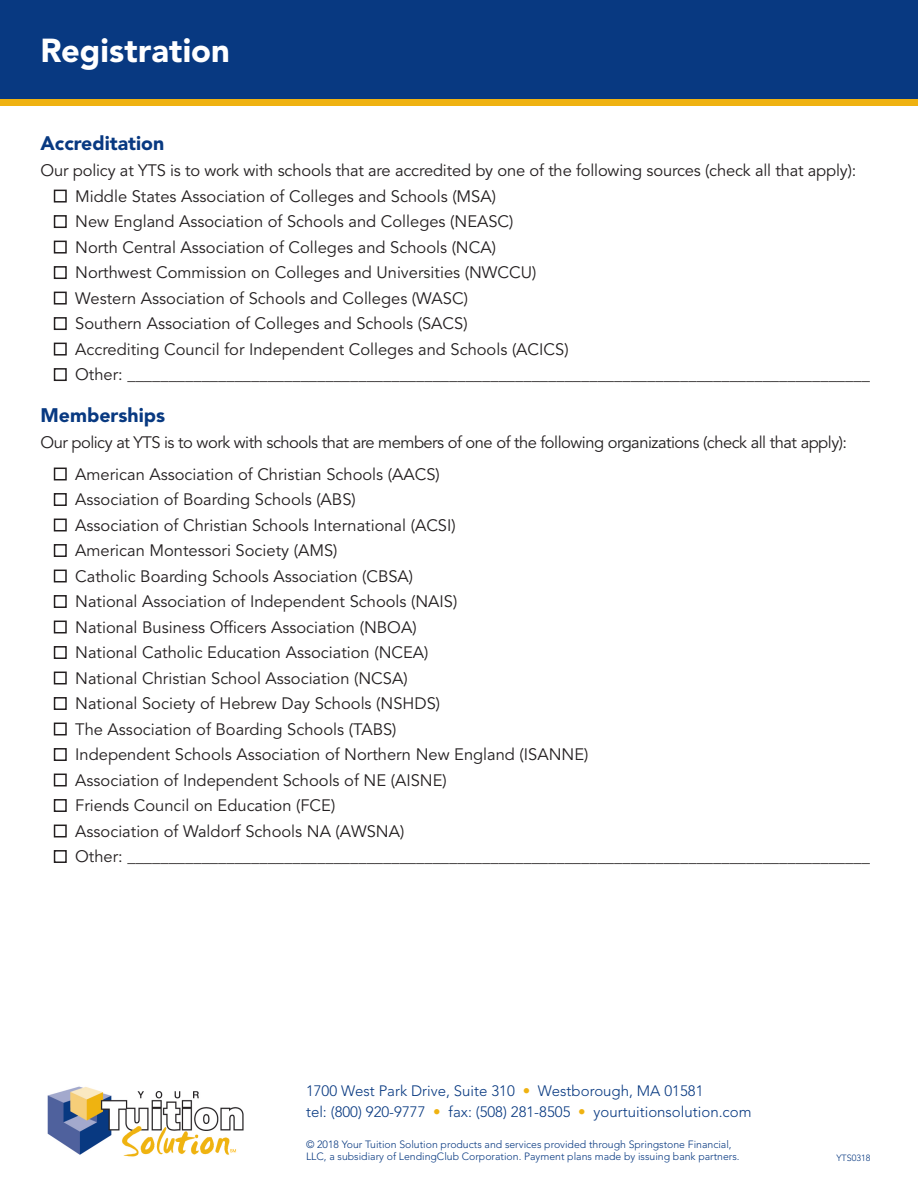
<style>
.page{position:relative;width:918px;height:1188px;background:#fff}
.page>*{position:absolute;margin:0;border:0;box-sizing:border-box;transform-origin:0 0}
.t1{font:900 33px "Avenir LT Std";color:#fff}
.t2{font:900 19.5px "Avenir LT Std";color:#083981}
.t3{font:16.5px "Avenir LT Std";color:#231f20}
.t4{font:16.5px "Avenir LT Std";letter-spacing:-.03em;color:#231f20}
.t5{font:300 15px "Avenir LT Std";color:#083981}
.t6{font:300 10.5px/12.6px "Avenir LT Std";color:#083981}
.t7{font:300 9px "Avenir LT Std";color:#083981}
.s1{color:#efb211}
</style>
<div class="page">
<div style="left:0;top:0;width:918px;height:104px;background:#083981"></div>
<div style="left:0;top:99px;width:918px;height:7px;background:#efb211"></div>
<div style="left:54px;top:190px;width:13px;height:13px;border:2px solid #231f20"></div>
<div style="left:54px;top:215px;width:13px;height:13px;border:2px solid #231f20"></div>
<div style="left:54px;top:241px;width:13px;height:13px;border:2px solid #231f20"></div>
<div style="left:54px;top:266px;width:13px;height:13px;border:2px solid #231f20"></div>
<div style="left:54px;top:292px;width:13px;height:13px;border:2px solid #231f20"></div>
<div style="left:54px;top:317px;width:13px;height:13px;border:2px solid #231f20"></div>
<div style="left:54px;top:343px;width:13px;height:13px;border:2px solid #231f20"></div>
<div style="left:54px;top:368px;width:13px;height:13px;border:2px solid #231f20"></div>
<div style="left:54px;top:468px;width:13px;height:12px;border:2px solid #231f20"></div>
<div style="left:54px;top:493px;width:13px;height:13px;border:2px solid #231f20"></div>
<div style="left:54px;top:519px;width:13px;height:12px;border:2px solid #231f20"></div>
<div style="left:54px;top:544px;width:13px;height:13px;border:2px solid #231f20"></div>
<div style="left:54px;top:570px;width:13px;height:12px;border:2px solid #231f20"></div>
<div style="left:54px;top:595px;width:13px;height:13px;border:2px solid #231f20"></div>
<div style="left:54px;top:621px;width:13px;height:12px;border:2px solid #231f20"></div>
<div style="left:54px;top:646px;width:13px;height:13px;border:2px solid #231f20"></div>
<div style="left:54px;top:672px;width:13px;height:12px;border:2px solid #231f20"></div>
<div style="left:54px;top:697px;width:13px;height:13px;border:2px solid #231f20"></div>
<div style="left:54px;top:723px;width:13px;height:12px;border:2px solid #231f20"></div>
<div style="left:54px;top:748px;width:13px;height:13px;border:2px solid #231f20"></div>
<div style="left:54px;top:774px;width:13px;height:12px;border:2px solid #231f20"></div>
<div style="left:54px;top:799px;width:13px;height:13px;border:2px solid #231f20"></div>
<div style="left:54px;top:825px;width:13px;height:12px;border:2px solid #231f20"></div>
<div style="left:54px;top:850px;width:13px;height:13px;border:2px solid #231f20"></div>
<img style="left:47px;top:1086px;width:197px;height:71px">
<p class="t1" style="left:40px;top:30px;width:191px">Registration</p>
<p class="t2" style="left:40px;top:131px;width:125px">Accreditation</p>
<p class="t3" style="left:40px;top:161px;width:817px">Our policy at YTS is to work with schools that are accredited by one of the following sources (check all that apply):</p>
<p class="t3" style="left:75px;top:187px;width:422px">Middle States Association of Colleges and Schools (MSA)</p>
<p class="t3" style="left:75px;top:212px;width:440px">New England Association of Schools and Colleges (NEASC)</p>
<p class="t3" style="left:75px;top:238px;width:422px">North Central Association of Colleges and Schools (NCA)</p>
<p class="t3" style="left:75px;top:263px;width:463px">Northwest Commission on Colleges and Universities (NWCCU)</p>
<p class="t3" style="left:75px;top:289px;width:394px">Western Association of Schools and Colleges (WASC)</p>
<p class="t3" style="left:75px;top:314px;width:394px">Southern Association of Colleges and Schools (SACS)</p>
<p class="t3" style="left:75px;top:340px;width:495px">Accrediting Council for Independent Colleges and Schools (ACICS)</p>
<p class="t3" style="left:75px;top:365px;width:796px">Other: __________________________________________________________________________________________</p>
<p class="t2" style="left:40px;top:403px;width:126px">Memberships</p>
<p class="t4" style="left:40px;top:433px;width:808px">Our policy at YTS is to work with schools that are members of one of the following organizations (check all that apply):</p>
<p class="t3" style="left:75px;top:465px;width:366px">American Association of Christian Schools (AACS)</p>
<p class="t3" style="left:75px;top:490px;width:282px">Association of Boarding Schools (ABS)</p>
<p class="t3" style="left:75px;top:516px;width:382px">Association of Christian Schools International (ACSI)</p>
<p class="t3" style="left:75px;top:541px;width:264px">American Montessori Society (AMS)</p>
<p class="t3" style="left:75px;top:567px;width:340px">Catholic Boarding Schools Association (CBSA)</p>
<p class="t3" style="left:75px;top:592px;width:384px">National Association of Independent Schools (NAIS)</p>
<p class="t3" style="left:75px;top:618px;width:343px">National Business Officers Association (NBOA)</p>
<p class="t3" style="left:75px;top:643px;width:355px">National Catholic Education Association (NCEA)</p>
<p class="t3" style="left:75px;top:669px;width:334px">National Christian School Association (NCSA)</p>
<p class="t3" style="left:75px;top:694px;width:366px">National Society of Hebrew Day Schools (NSHDS)</p>
<p class="t3" style="left:75px;top:720px;width:323px">The Association of Boarding Schools (TABS)</p>
<p class="t3" style="left:75px;top:745px;width:515px">Independent Schools Association of Northern New England (ISANNE)</p>
<p class="t3" style="left:75px;top:771px;width:373px">Association of Independent Schools of NE (AISNE)</p>
<p class="t3" style="left:75px;top:796px;width:262px">Friends Council on Education (FCE)</p>
<p class="t3" style="left:75px;top:822px;width:331px">Association of Waldorf Schools NA (AWSNA)</p>
<p class="t3" style="left:75px;top:847px;width:796px">Other: __________________________________________________________________________________________</p>
<p class="t5" style="left:306px;top:1082px;width:399px">1700 West Park Drive, Suite 310 <span class="s1">•</span> Westborough, MA 01581</p>
<p class="t5" style="left:306px;top:1103px;width:447px">tel: (800) 920-9777 <span class="s1">•</span> fax: (508) 281-8505 <span class="s1">•</span> yourtuitionsolution.com</p>
<p class="t6" style="left:306px;top:1138px;width:435px">© 2018 Your Tuition Solution products and services provided through Springstone Financial,<br>LLC, a subsidiary of LendingClub Corporation. Payment plans made by issuing bank partners.</p>
<p class="t7" style="left:836px;top:1153px;width:36px">YTS0318</p>
</div>
